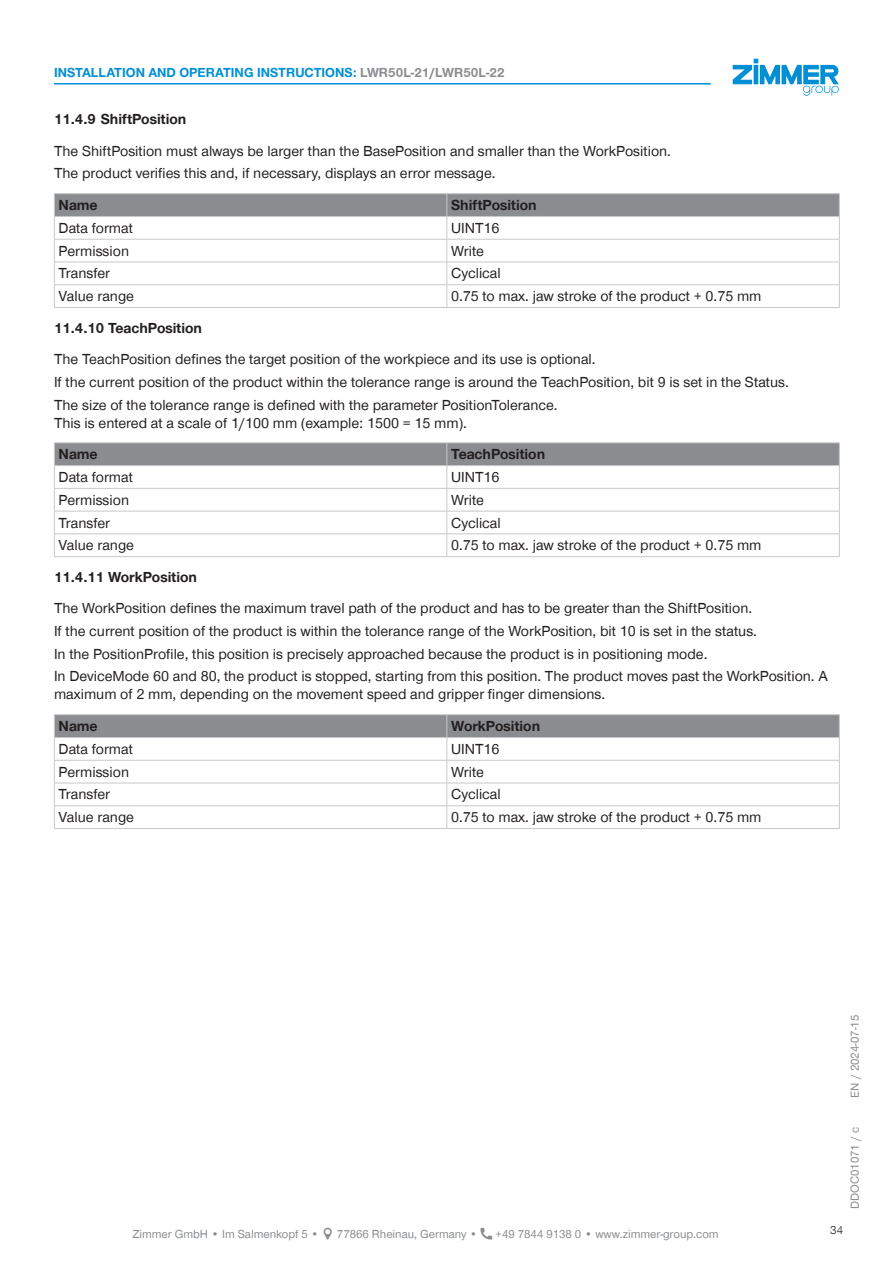
<style>
.page{position:relative;width:893px;height:1263px;background:#fff}
.page>*{position:absolute;margin:0;border:0;box-sizing:border-box;transform-origin:0 0}
.CB_AF_TD-Text{font:15px/18px "Zimmer Group Sans Global";color:#231f20}
.CB_AF_TD-Tabelle-linksbuendig{font:15px "Zimmer Group Sans Global";color:#231f20}
.CB_AF_TD-Text-2{font:700 15px "Zimmer Group Sans Global";color:#231f20}
.CB_AF_TD-Tabelle-linksbuendig-2{font:700 15px "Zimmer Group Sans Global";color:#231f20}
.CB_AF_TD-Kopfzeile{font:700 13.5px "Zimmer Group Sans Global";color:#008fd5}
.CB_AF_TD-Fusszeile{font:12px "Zimmer Group Sans Global";color:#8a8c8f}
.CB_AF_TD-Seitenrand{font:12px "Zimmer Group Sans";color:#8a8c8f}
.CB_AF_Seitenzahl_rechts{font:300 12px "Zimmer Group Sans";color:#231f20}
.s1{color:#8a8c8f}
</style>
<div class="page">
<svg style="left:733px;top:59px;width:106px;height:37px"></svg>
<hr style="left:54px;top:193px;width:393px;height:1px;background:#c7c8ca">
<hr style="left:447px;top:193px;width:393px;height:1px;background:#c7c8ca">
<svg style="left:54px;top:194px;width:786px;height:113px"></svg>
<hr style="left:54px;top:307px;width:393px;height:1px;background:#c7c8ca">
<hr style="left:447px;top:307px;width:393px;height:1px;background:#c7c8ca">
<hr style="left:54px;top:442px;width:393px;height:1px;background:#c7c8ca">
<hr style="left:447px;top:442px;width:393px;height:1px;background:#c7c8ca">
<svg style="left:54px;top:443px;width:786px;height:113px"></svg>
<hr style="left:54px;top:556px;width:393px;height:1px;background:#c7c8ca">
<hr style="left:447px;top:556px;width:393px;height:1px;background:#c7c8ca">
<hr style="left:54px;top:714px;width:393px;height:1px;background:#c7c8ca">
<hr style="left:447px;top:714px;width:393px;height:1px;background:#c7c8ca">
<svg style="left:54px;top:715px;width:786px;height:113px"></svg>
<hr style="left:54px;top:828px;width:393px;height:1px;background:#c7c8ca">
<hr style="left:447px;top:828px;width:393px;height:1px;background:#c7c8ca">
<hr style="left:54px;top:83px;width:657px;height:2px;background:#008fd5">
<p class="CB_AF_TD-Kopfzeile" style="left:54px;top:65px;width:452px">INSTALLATION AND OPERATING INSTRUCTIONS: <span class="s1">LWR50L-21/LWR50L-22</span></p>
<p class="CB_AF_TD-Text-2" style="left:54px;top:110px;width:134px">11.4.9 ShiftPosition</p>
<p class="CB_AF_TD-Text" style="left:54px;top:141px;width:618px">The ShiftPosition must always be larger than the BasePosition and smaller than the WorkPosition.</p>
<p class="CB_AF_TD-Text" style="left:54px;top:164px;width:443px">The product verifies this and, if necessary, displays an error message.</p>
<p class="CB_AF_TD-Tabelle-linksbuendig-2" style="left:59px;top:196px;width:41px">Name</p>
<p class="CB_AF_TD-Text-2" style="left:451px;top:196px;width:87px">ShiftPosition</p>
<p class="CB_AF_TD-Tabelle-linksbuendig" style="left:59px;top:219px;width:76px">Data format</p>
<p class="CB_AF_TD-Tabelle-linksbuendig" style="left:451px;top:219px;width:50px">UINT16</p>
<p class="CB_AF_TD-Tabelle-linksbuendig" style="left:59px;top:242px;width:72px">Permission</p>
<p class="CB_AF_TD-Tabelle-linksbuendig" style="left:451px;top:242px;width:34px">Write</p>
<p class="CB_AF_TD-Tabelle-linksbuendig" style="left:59px;top:264px;width:53px">Transfer</p>
<p class="CB_AF_TD-Tabelle-linksbuendig" style="left:451px;top:264px;width:51px">Cyclical</p>
<p class="CB_AF_TD-Tabelle-linksbuendig" style="left:59px;top:287px;width:77px">Value range</p>
<p class="CB_AF_TD-Tabelle-linksbuendig" style="left:451px;top:287px;width:312px">0.75 to max. jaw stroke of the product + 0.75 mm</p>
<p class="CB_AF_TD-Text-2" style="left:54px;top:319px;width:150px">11.4.10 TeachPosition</p>
<p class="CB_AF_TD-Text" style="left:54px;top:350px;width:543px">The TeachPosition defines the target position of the workpiece and its use is optional.</p>
<p class="CB_AF_TD-Text" style="left:54px;top:373px;width:736px">If the current position of the product within the tolerance range is around the TeachPosition, bit 9 is set in the Status.</p>
<p class="CB_AF_TD-Text" style="left:54px;top:395px;width:505px">The size of the tolerance range is defined with the parameter PositionTolerance.<br>This is entered at a scale of 1/100 mm (example: 1500 = 15 mm).</p>
<p class="CB_AF_TD-Tabelle-linksbuendig-2" style="left:59px;top:445px;width:41px">Name</p>
<p class="CB_AF_TD-Text-2" style="left:451px;top:445px;width:96px">TeachPosition</p>
<p class="CB_AF_TD-Tabelle-linksbuendig" style="left:59px;top:468px;width:76px">Data format</p>
<p class="CB_AF_TD-Tabelle-linksbuendig" style="left:451px;top:468px;width:50px">UINT16</p>
<p class="CB_AF_TD-Tabelle-linksbuendig" style="left:59px;top:491px;width:72px">Permission</p>
<p class="CB_AF_TD-Tabelle-linksbuendig" style="left:451px;top:491px;width:34px">Write</p>
<p class="CB_AF_TD-Tabelle-linksbuendig" style="left:59px;top:513px;width:53px">Transfer</p>
<p class="CB_AF_TD-Tabelle-linksbuendig" style="left:451px;top:513px;width:51px">Cyclical</p>
<p class="CB_AF_TD-Tabelle-linksbuendig" style="left:59px;top:536px;width:77px">Value range</p>
<p class="CB_AF_TD-Tabelle-linksbuendig" style="left:451px;top:536px;width:312px">0.75 to max. jaw stroke of the product + 0.75 mm</p>
<p class="CB_AF_TD-Text-2" style="left:54px;top:568px;width:145px">11.4.11 WorkPosition</p>
<p class="CB_AF_TD-Text" style="left:54px;top:599px;width:700px">The WorkPosition defines the maximum travel path of the product and has to be greater than the ShiftPosition.</p>
<p class="CB_AF_TD-Text" style="left:54px;top:622px;width:704px">If the current position of the product is within the tolerance range of the WorkPosition, bit 10 is set in the status.</p>
<p class="CB_AF_TD-Text" style="left:54px;top:644px;width:655px">In the PositionProfile, this position is precisely approached because the product is in positioning mode.</p>
<p class="CB_AF_TD-Text" style="left:54px;top:667px;width:775px">In DeviceMode 60 and 80, the product is stopped, starting from this position. The product moves past the WorkPosition. A maximum of 2 mm, depending on the movement speed and gripper finger dimensions.</p>
<p class="CB_AF_TD-Tabelle-linksbuendig-2" style="left:59px;top:717px;width:41px">Name</p>
<p class="CB_AF_TD-Text-2" style="left:451px;top:717px;width:91px">WorkPosition</p>
<p class="CB_AF_TD-Tabelle-linksbuendig" style="left:59px;top:740px;width:76px">Data format</p>
<p class="CB_AF_TD-Tabelle-linksbuendig" style="left:451px;top:740px;width:50px">UINT16</p>
<p class="CB_AF_TD-Tabelle-linksbuendig" style="left:59px;top:763px;width:72px">Permission</p>
<p class="CB_AF_TD-Tabelle-linksbuendig" style="left:451px;top:763px;width:34px">Write</p>
<p class="CB_AF_TD-Tabelle-linksbuendig" style="left:59px;top:785px;width:53px">Transfer</p>
<p class="CB_AF_TD-Tabelle-linksbuendig" style="left:451px;top:785px;width:51px">Cyclical</p>
<p class="CB_AF_TD-Tabelle-linksbuendig" style="left:59px;top:808px;width:77px">Value range</p>
<p class="CB_AF_TD-Tabelle-linksbuendig" style="left:451px;top:808px;width:312px">0.75 to max. jaw stroke of the product + 0.75 mm</p>
<p class="CB_AF_TD-Seitenrand" style="left:847px;top:1097px;width:84px;rotate:-90deg">EN / 2024-07-15</p>
<p class="CB_AF_TD-Seitenrand" style="left:847px;top:1209px;width:83px;rotate:-90deg">DDOC01071 / c</p>
<p class="CB_AF_TD-Fusszeile" style="left:132px;top:1227px;width:188px">Zimmer GmbH • Im Salmenkopf 5 •</p>
<p class="CB_AF_TD-Fusszeile" style="left:337px;top:1227px;width:142px">77866 Rheinau, Germany •</p>
<p class="CB_AF_TD-Fusszeile" style="left:496px;top:1227px;width:225px">+49 7844 9138 0 • www.zimmer-group.com</p>
<p class="CB_AF_Seitenzahl_rechts" style="left:830px;top:1222px;width:15px">34</p>
</div>
